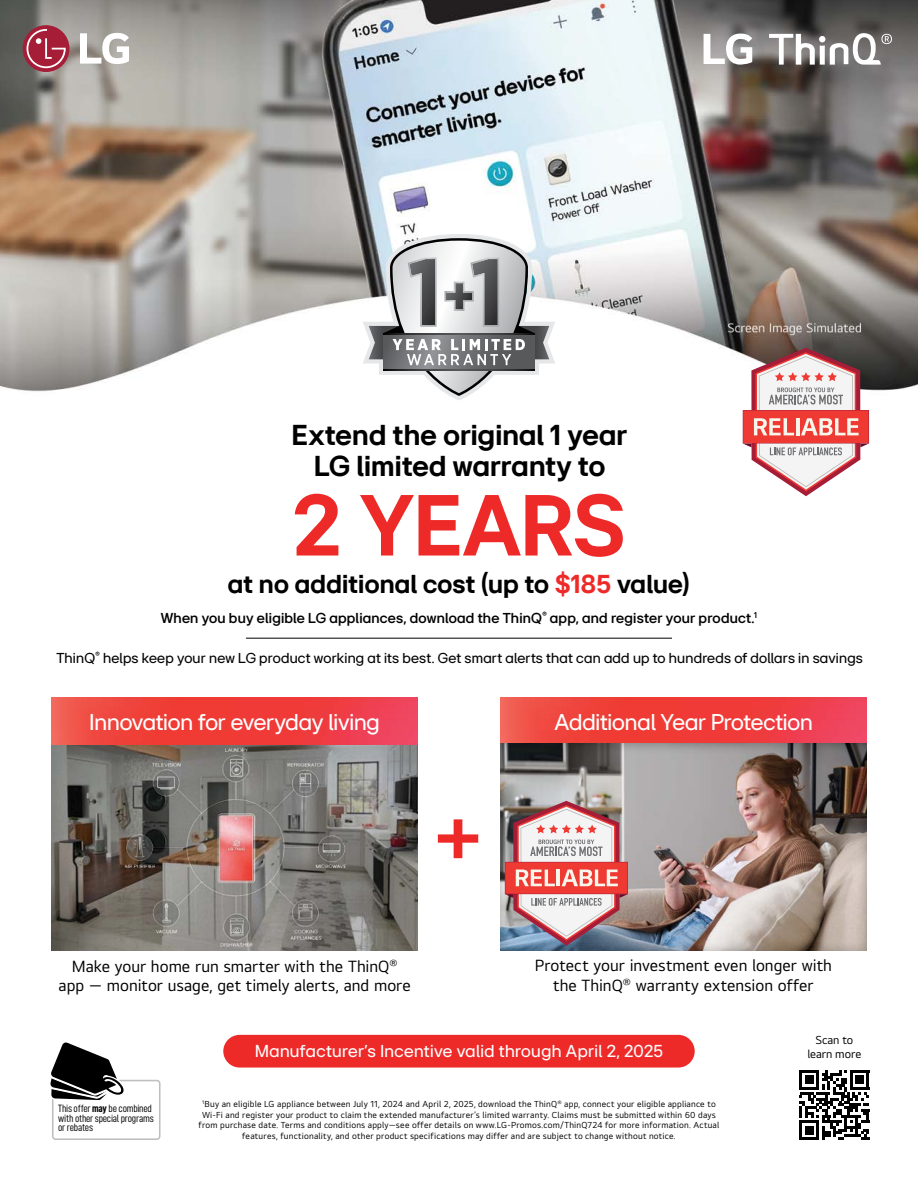
<style>
.page{position:relative;width:918px;height:1188px;background:#fff}
.page>*{position:absolute;margin:0;border:0;box-sizing:border-box;transform-origin:0 0}
.t1{font:600 93.9px "LGEI Text";color:#ee2a29}
.Varies_-_2_Years{font:700 90px "LGEI Headline";letter-spacing:-.005em;color:#ee2a29}
.Varies_-_Extend_the_Original{font:700 30px/31.5px "LGEI Headline";letter-spacing:.005em;color:#000;text-align:center}
.Varies_-_At_No_Additional_Cost{font:700 27px "LGEI Headline";letter-spacing:.005em;color:#000}
.Varies_-_Innovation_for_everyday_living{font:23.7px "LGEI Headline";letter-spacing:-.005em;color:#fff}
.Standard_-_Manufacturer_s_Rebate_Dates{font:18px "LGEI Headline";letter-spacing:.02em;color:#fff}
.Varies_-_Make_your_home_run_smarter{font:16.8px/19.5px "LGEI Text";color:#000;text-align:center}
.Varies_-_ThinQ_Helps_Keep_Your{font:15px "LGEI Headline";letter-spacing:.015em;color:#000}
.Varies_-_When_You_Buy_Eligible{font:600 15px "LGEI Headline";letter-spacing:.015em;color:#000}
.Standard_-_Scan_to_Learn_More{font:12px/13.5px "LGEI Text";letter-spacing:-.005em;color:#000;text-align:center}
.t2{font:10.65px/9.4px "D DIN Condensed";letter-spacing:-.025em;color:#000}
.Standard_-_Legal_Footnote{font:9px/10.8px "LGEI Text";letter-spacing:.02em;color:#000;text-align:center}
.s1{color:#ee2a29}
.s2{font-family:"D DIN Condensed Bold"}
</style>
<div class="page">
<img style="left:0;top:0;width:918px;height:1047px">
<div style="left:223px;top:1035px;width:472px;height:33px;background:#ee2a29;border-radius:16px"></div>
<svg style="left:23px;top:25px;width:47px;height:47px"></svg>
<svg style="left:27px;top:29px;width:39px;height:39px;background:#b2475b"></svg>
<svg style="left:80px;top:33px;width:49px;height:31px"></svg>
<svg style="left:800px;top:1070px;width:69px;height:70px"></svg>
<hr style="left:800px;top:1137px;width:19px;height:3px;background:#000">
<div style="left:805px;top:1126px;width:9px;height:8px;background:#000"></div>
<svg style="left:363px;top:234px;width:192px;height:166px"></svg>
<hr style="left:246px;top:638px;width:426px;height:1px;background:#000">
<svg style="left:743px;top:348px;width:126px;height:148px"></svg>
<svg style="left:48px;top:1041px;width:113px;height:99px"></svg>
<img style="left:52px;top:698px;width:366px;height:253px">
<img style="left:500px;top:698px;width:366px;height:33px">
<div style="left:487px;top:731px;width:392px;height:221px;background:#000;opacity:.3"></div>
<img style="left:505px;top:801px;width:123px;height:145px">
<svg style="left:704px;top:33px;width:48px;height:32px"></svg>
<svg style="left:769px;top:32px;width:123px;height:33px"></svg>
<p class="Varies_-_Extend_the_Original" style="left:292px;top:419px;width:337px">Extend the original 1 year<br>LG limited warranty to</p>
<p class="Varies_-_2_Years" style="left:293px;top:467px;width:334px">2 YEARS</p>
<p class="Varies_-_At_No_Additional_Cost" style="left:228px;top:566px;width:464px">at no additional cost (up to <span class="s1">$185</span> value)</p>
<p class="Varies_-_When_You_Buy_Eligible" style="left:161px;top:608px;width:598px">When you buy eligible LG appliances, download the ThinQ<sup>®</sup> app, and register your product.<sup>1</sup></p>
<p class="Varies_-_ThinQ_Helps_Keep_Your" style="left:56px;top:649px;width:808px">ThinQ<sup>®</sup> helps keep your new LG product working at its best. Get smart alerts that can add up to hundreds of dollars in savings</p>
<p class="Varies_-_Innovation_for_everyday_living" style="left:90px;top:707px;width:292px">Innovation for everyday living</p>
<p class="t1" style="left:430px;top:779px;width:57px">+</p>
<p class="Varies_-_Make_your_home_run_smarter" style="left:59px;top:956px;width:354px">Make your home run smarter with the ThinQ<sup>® </sup>app — monitor usage, get timely alerts, and more</p>
<p class="t2" style="left:77px;top:982px;width:73px">This offer <span class="s2">may not</span> be</p>
<p class="Varies_-_Innovation_for_everyday_living" style="left:555px;top:707px;width:260px">Additional Year Protection</p>
<p class="Varies_-_Make_your_home_run_smarter" style="left:535px;top:956px;width:299px">Protect your investment even longer with</p>
<p class="Varies_-_Make_your_home_run_smarter" style="left:553px;top:975px;width:262px">the ThinQ<sup>®</sup> warranty extension offer</p>
<p class="t2" style="left:58px;top:1104px;width:97px">This offer <span class="s2">may</span> be combined with other special programs or rebates</p>
<p class="Standard_-_Manufacturer_s_Rebate_Dates" style="left:255px;top:1039px;width:409px">Manufacturer’s Incentive valid through April 2, 2025</p>
<p class="Standard_-_Scan_to_Learn_More" style="left:807px;top:1033px;width:56px">Scan to learn more</p>
<p class="Standard_-_Legal_Footnote" style="left:199px;top:1098px;width:522px"><sup>1</sup>Buy an eligible LG appliance between July 11, 2024 and April 2, 2025, download the ThinQ<sup>®</sup> app, connect your eligible appliance to Wi-Fi and register your product to claim the extended manufacturer’s limited warranty. Claims must be submitted within 60 days from purchase date. Terms and conditions apply—see offer details on www.LG-Promos.com/ThinQ724 for more information. Actual features, functionality, and other product specifications may differ and are subject to change without notice.</p>
</div>
